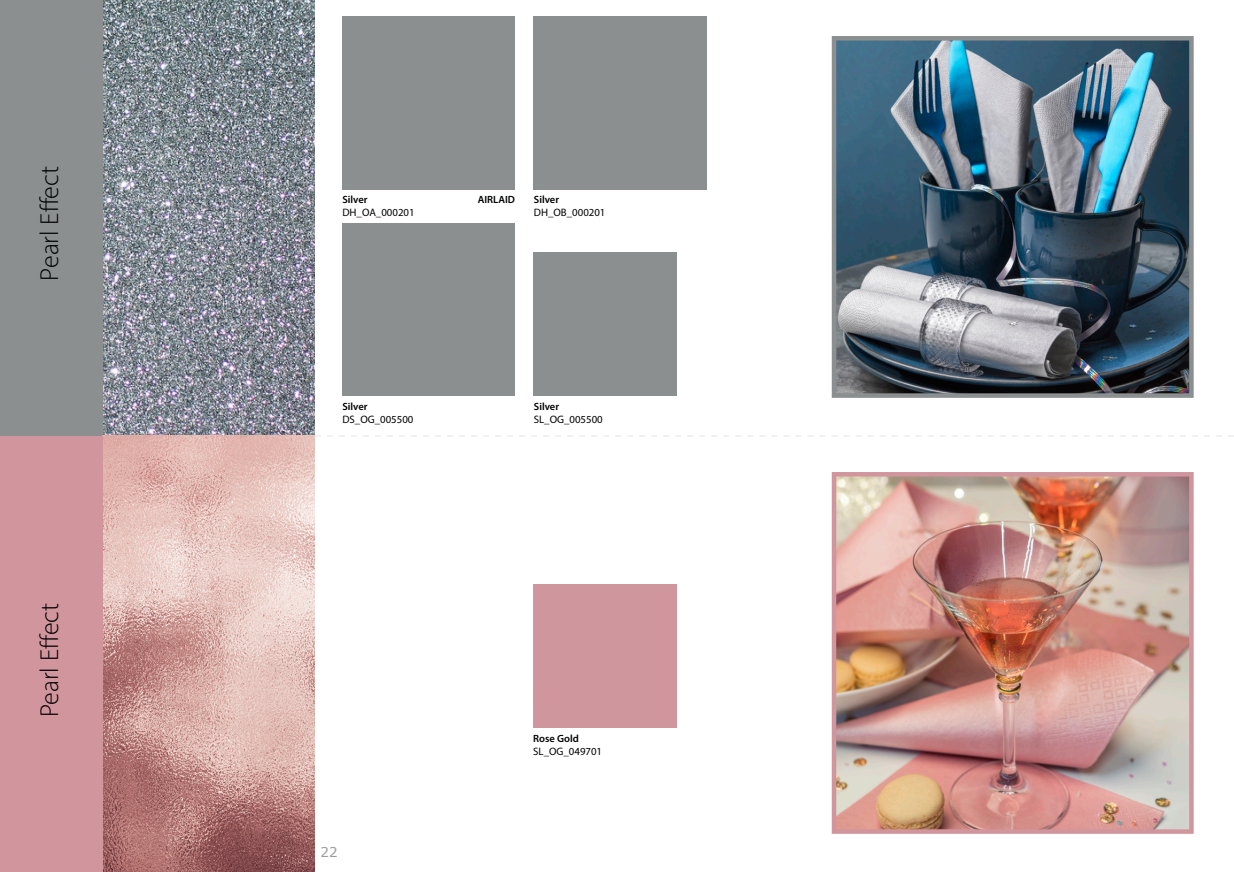
<style>
.page{position:relative;width:1234px;height:872px;background:#fff}
.page>*{position:absolute;margin:0;border:0;box-sizing:border-box;transform-origin:0 0}
.t1{font:300 26.1px "Myriad Pro";color:#000}
.t2{font:13.5px "Verdana";color:#9c9c9c}
.t3{font:10.8px "Myriad Pro";color:#000}
.t4{font:600 10.5px "Myriad Pro";color:#000}
</style>
<div class="page">
<svg style="left:315px;top:435px;width:918px;height:2px"></svg>
<img style="left:836px;top:41px;width:352px;height:352px">
<div style="left:831px;top:36px;width:362px;height:362px;border:4px solid #8b8f90"></div>
<img style="left:102px;top:0;width:213px;height:436px">
<div style="left:0;top:0;width:102px;height:436px;background:#8c8f90"></div>
<img style="left:836px;top:477px;width:352px;height:352px">
<div style="left:831px;top:472px;width:362px;height:362px;border:4px solid #d1969d"></div>
<svg style="left:102px;top:436px;width:213px;height:436px"></svg>
<div style="left:0;top:436px;width:102px;height:436px;background:#d1969d"></div>
<p class="t1" style="left:34px;top:280px;width:116px;rotate:-90deg">Pearl Effect</p>
<p class="t1" style="left:34px;top:717px;width:116px;rotate:-90deg">Pearl Effect</p>
<p class="t4" style="left:342px;top:193px;width:27px">Silver</p>
<p class="t4" style="left:477px;top:193px;width:39px">AIRLAID</p>
<p class="t3" style="left:342px;top:206px;width:74px">DH_OA_000201</p>
<p class="t4" style="left:533px;top:193px;width:27px">Silver</p>
<p class="t3" style="left:533px;top:206px;width:73px">DH_OB_000201</p>
<p class="t4" style="left:342px;top:399px;width:27px">Silver</p>
<p class="t3" style="left:342px;top:412px;width:72px">DS_OG_005500</p>
<p class="t4" style="left:533px;top:399px;width:27px">Silver</p>
<p class="t3" style="left:533px;top:412px;width:70px">SL_OG_005500</p>
<p class="t2" style="left:320px;top:843px;width:19px">22</p>
<p class="t4" style="left:533px;top:731px;width:47px">Rose Gold</p>
<p class="t3" style="left:533px;top:744px;width:70px">SL_OG_049701</p>
</div>
